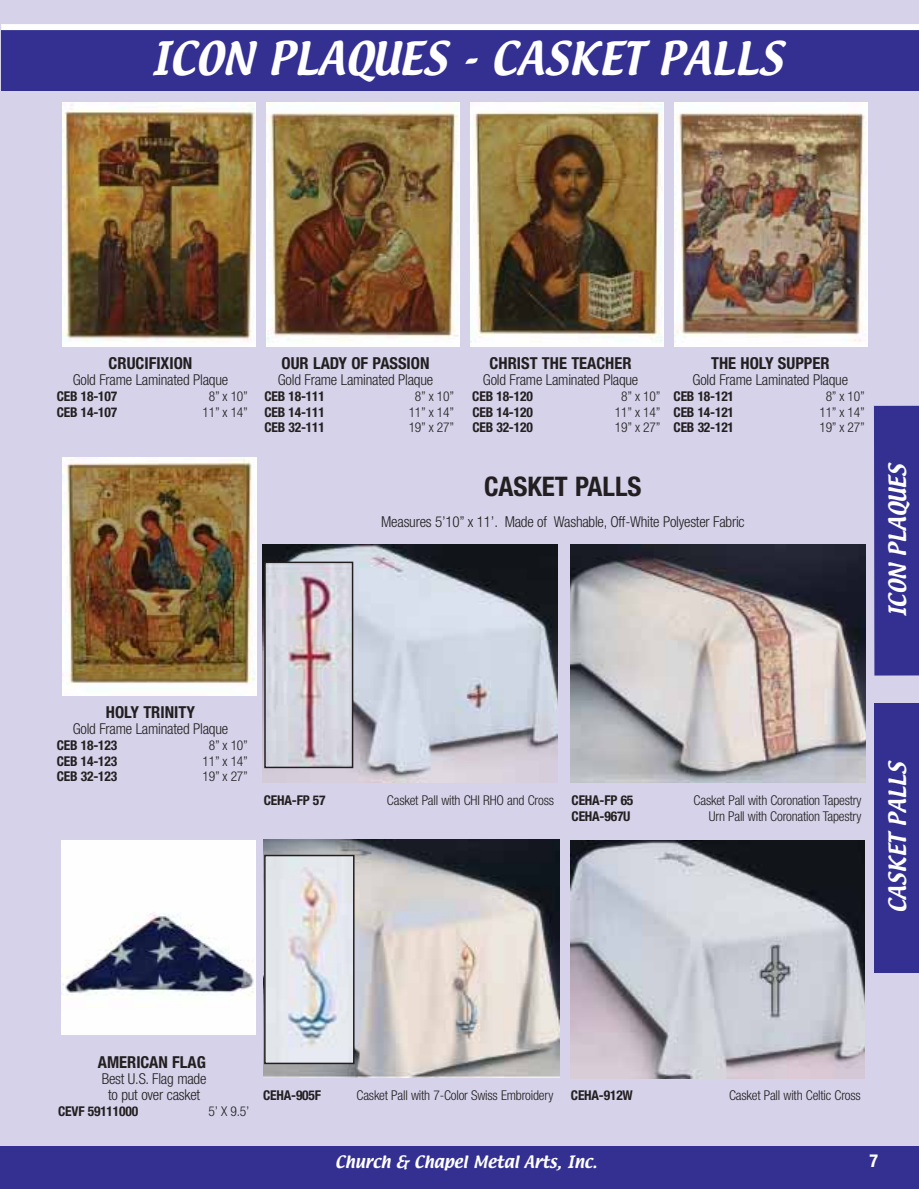
<style>
.page{position:relative;width:919px;height:1189px;background:#fff}
.page>*{position:absolute;margin:0;border:0;box-sizing:border-box;transform-origin:0 0}
.t1{font:40.5px "Textile";color:#fff}
.t2{font:700 condensed 27px "Helvetica Neue";color:#231f20}
.t3{font:21px "Textile";color:#fff}
.t4{font:700 condensed 18px "Helvetica Neue";color:#fff}
.t5{font:700 condensed 16.5px "Helvetica Neue";color:#231f20}
.t6{font:300 condensed 15px/15.8px "Helvetica Neue";letter-spacing:-.015em;color:#231f20;text-align:center}
.t7{font:15px "Textile";color:#fff}
.t8{font:300 condensed 13.5px "Helvetica Neue";letter-spacing:-.015em;color:#231f20}
.t9{font:700 condensed 13.5px "Helvetica Neue";letter-spacing:-.015em;color:#231f20}
.s1{font-weight:300}
</style>
<div class="page">
<div style="left:0;top:0;width:918px;height:1188px;background:#d5d2e9"></div>
<div style="left:1px;top:27px;width:917px;height:64px;background:#333092"></div>
<div style="left:1px;top:24px;width:917px;height:6px;background:#fff"></div>
<div style="left:0;top:1145px;width:918px;height:43px;background:#333092"></div>
<div style="left:874px;top:405px;width:44px;height:270px;background:#333092"></div>
<img style="left:62px;top:103px;width:193px;height:243px">
<img style="left:266px;top:103px;width:193px;height:243px">
<img style="left:470px;top:103px;width:193px;height:243px">
<img style="left:674px;top:103px;width:193px;height:243px">
<img style="left:63px;top:457px;width:193px;height:238px">
<img style="left:262px;top:544px;width:295px;height:238px">
<img style="left:62px;top:840px;width:193px;height:194px">
<img style="left:570px;top:544px;width:295px;height:238px">
<img style="left:264px;top:839px;width:295px;height:238px">
<img style="left:570px;top:840px;width:294px;height:238px">
<img style="left:267px;top:857px;width:84px;height:203px">
<div style="left:264px;top:854px;width:90px;height:209px;border:2px solid #231f20"></div>
<img style="left:267px;top:564px;width:83px;height:201px">
<div style="left:264px;top:561px;width:89px;height:207px;border:2px solid #231f20"></div>
<div style="left:874px;top:702px;width:44px;height:270px;background:#333092"></div>
<p class="t1" style="left:151px;top:41px;width:633px">ICON PLAQUES - CASKET PALLS</p>
<p class="t5" style="left:108px;top:357px;width:85px">CRUCIFIXION</p>
<p class="t5" style="left:281px;top:357px;width:149px">OUR LADY OF PASSION</p>
<p class="t5" style="left:489px;top:357px;width:143px">CHRIST THE TEACHER</p>
<p class="t5" style="left:710px;top:357px;width:120px">THE HOLY SUPPER</p>
<p class="t6" style="left:73px;top:373px;width:157px">Gold Frame Laminated Plaque</p>
<p class="t6" style="left:278px;top:373px;width:157px">Gold Frame Laminated Plaque</p>
<p class="t6" style="left:482px;top:373px;width:157px">Gold Frame Laminated Plaque</p>
<p class="t6" style="left:692px;top:373px;width:157px">Gold Frame Laminated Plaque</p>
<p class="t9" style="left:57px;top:391px;width:62px">CEB 18-107</p>
<p class="t9" style="left:209px;top:391px;width:118px"><span class="s1">8” x 10”</span> CEB 18-111</p>
<p class="t8" style="left:415px;top:391px;width:41px">8” x 10”</p>
<p class="t9" style="left:472px;top:391px;width:62px">CEB 18-120</p>
<p class="t9" style="left:621px;top:391px;width:114px"><span class="s1">8” x 10”</span> CEB 18-121</p>
<p class="t8" style="left:825px;top:391px;width:41px">8” x 10”</p>
<p class="t9" style="left:57px;top:407px;width:62px">CEB 14-107</p>
<p class="t9" style="left:202px;top:407px;width:124px"><span class="s1">11” x 14”</span> CEB 14-111</p>
<p class="t8" style="left:408px;top:407px;width:47px">11” x 14”</p>
<p class="t9" style="left:472px;top:407px;width:62px">CEB 14-120</p>
<p class="t9" style="left:614px;top:407px;width:121px"><span class="s1">11” x 14”</span> CEB 14-121</p>
<p class="t8" style="left:819px;top:407px;width:47px">11” x 14”</p>
<p class="t9" style="left:264px;top:423px;width:62px">CEB 32-111</p>
<p class="t8" style="left:408px;top:423px;width:47px">19” x 27”</p>
<p class="t9" style="left:472px;top:423px;width:62px">CEB 32-120</p>
<p class="t9" style="left:614px;top:423px;width:121px"><span class="s1">19” x 27”</span> CEB 32-121</p>
<p class="t8" style="left:819px;top:423px;width:47px">19” x 27”</p>
<p class="t2" style="left:484px;top:476px;width:159px">CASKET PALLS</p>
<p class="t6" style="left:381px;top:515px;width:365px">Measures 5’10” x 11’. Made of Washable, Off-White Polyester Fabric</p>
<p class="t3" style="left:888px;top:617px;width:155px;rotate:-90deg">ICON PLAQUES</p>
<p class="t5" style="left:106px;top:706px;width:90px">HOLY TRINITY</p>
<p class="t6" style="left:73px;top:722px;width:157px">Gold Frame Laminated Plaque</p>
<p class="t9" style="left:57px;top:740px;width:62px">CEB 18-123</p>
<p class="t8" style="left:209px;top:740px;width:41px">8” x 10”</p>
<p class="t9" style="left:57px;top:755px;width:62px">CEB 14-123</p>
<p class="t8" style="left:202px;top:755px;width:47px">11” x 14”</p>
<p class="t9" style="left:57px;top:771px;width:62px">CEB 32-123</p>
<p class="t8" style="left:202px;top:771px;width:47px">19” x 27”</p>
<p class="t9" style="left:264px;top:794px;width:63px">CEHA-FP 57</p>
<p class="t8" style="left:387px;top:794px;width:168px">Casket Pall with CHI RHO and Cross</p>
<p class="t9" style="left:571px;top:794px;width:63px">CEHA-FP 65</p>
<p class="t8" style="left:693px;top:794px;width:169px">Casket Pall with Coronation Tapestry</p>
<p class="t9" style="left:571px;top:810px;width:60px">CEHA-967U</p>
<p class="t8" style="left:708px;top:810px;width:154px">Urn Pall with Coronation Tapestry</p>
<p class="t3" style="left:888px;top:913px;width:153px;rotate:-90deg">CASKET PALLS</p>
<p class="t5" style="left:98px;top:1056px;width:109px">AMERICAN FLAG</p>
<p class="t6" style="left:102px;top:1072px;width:106px">Best U.S. Flag made to put over casket</p>
<p class="t9" style="left:58px;top:1105px;width:82px">CEVF 59111000</p>
<p class="t8" style="left:208px;top:1105px;width:42px">5’ X 9.5’</p>
<p class="t9" style="left:263px;top:1090px;width:59px">CEHA-905F</p>
<p class="t8" style="left:356px;top:1090px;width:198px">Casket Pall with 7-Color Swiss Embroidery</p>
<p class="t9" style="left:570px;top:1090px;width:63px">CEHA-912W</p>
<p class="t8" style="left:728px;top:1090px;width:133px">Casket Pall with Celtic Cross</p>
<p class="t7" style="left:335px;top:1155px;width:263px">Church &amp; Chapel Metal Arts, Inc.</p>
<p class="t4" style="left:869px;top:1153px;width:10px">7</p>
</div>
